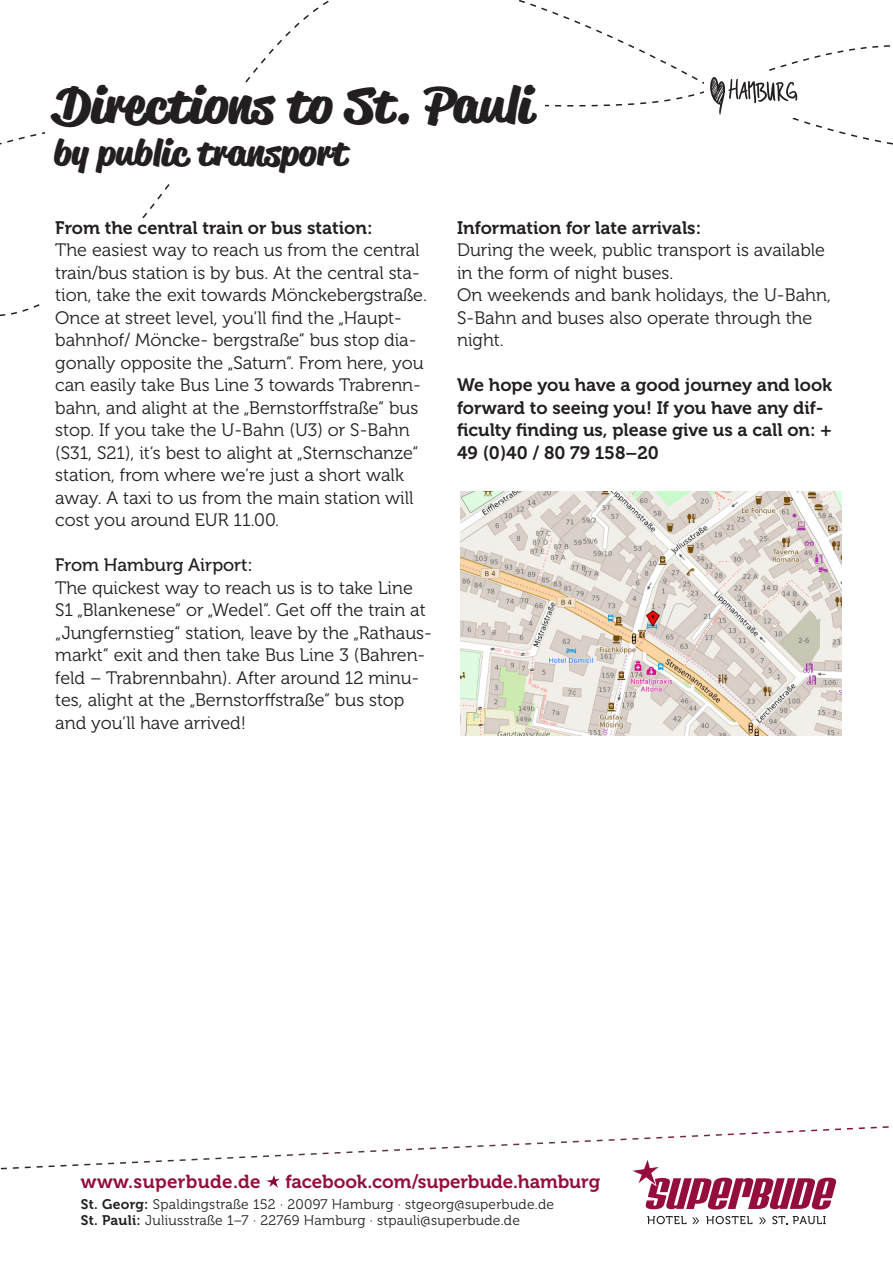
<style>
.page{position:relative;width:893px;height:1263px;background:#fff}
.page>*{position:absolute;margin:0;border:0;box-sizing:border-box;transform-origin:0 0}
.t1{font:700 49.5px "Reklame Script";color:#231f20}
.t2{font:700 36px "Reklame Script";color:#231f20}
.t3{font:18.75px "Museo 700";letter-spacing:-.005em;color:#940d3d}
.t4{font:18.75px "Museo 700";letter-spacing:.02em;color:#940d3d}
.t5{font:18px/22.5px "Museo 300";color:#231f20}
.t6{font:18px/22.5px "Museo 700";color:#231f20}
.t7{font:18px "Museo 500";color:#231f20}
.t8{font:13.8px "Museo 300";letter-spacing:.02em;color:#231f20}
.s1{font-family:"Museo 700"}
</style>
<div class="page">
<svg style="left:0;top:46px;width:893px;height:99px"></svg>
<div style="left:45px;top:84px;width:499px;height:97px;background:#fff"></div>
<img style="left:704px;top:72px;width:106px;height:46px">
<svg style="left:0;top:1126px;width:889px;height:83px"></svg>
<svg style="left:706px;top:1216px;width:46px;height:8px"></svg>
<svg style="left:772px;top:1216px;width:54px;height:8px"></svg>
<svg style="left:759px;top:1217px;width:7px;height:7px"></svg>
<svg style="left:647px;top:1216px;width:52px;height:8px"></svg>
<img style="left:461px;top:491px;width:380px;height:244px">
<p class="t1" style="left:54px;top:70px;width:480px">Directions to St. Pauli</p>
<p class="t2" style="left:54px;top:127px;width:295px">by public transport</p>
<p class="t6" style="left:55px;top:216px;width:319px">From the central train or bus station:</p>
<p class="t5" style="left:55px;top:239px;width:373px">The easiest way to reach us from the central train/bus station is by bus. At the central sta&shy;tion, take the exit towards Mönckebergstraße.<br>Once at street level, you‘ll find the „Haupt&shy;bahnhof/ Möncke- bergstraße“ bus stop dia&shy;gonally opposite the „Saturn“. From here, you can easily take Bus Line 3 towards Trabrenn&shy;bahn, and alight at the „Bernstorffstraße“ bus stop. If you take the U-Bahn (U3) or S-Bahn (S31, S21), it‘s best to alight at „Sternschanze“ station, from where we‘re just a short walk away. A taxi to us from the main station will cost you around EUR 11.00.</p>
<p class="t7" style="left:55px;top:555px;width:199px">From Hamburg Airport:</p>
<p class="t5" style="left:55px;top:576px;width:378px">The quickest way to reach us is to take Line S1 „Blankenese“ or „Wedel“. Get off the train at „Jungfernstieg“ station, leave by the „Rathaus&shy;markt“ exit and then take Bus Line 3 (Bahren&shy;feld – Trabrennbahn). After around 12 minu&shy;tes, alight at the „Bernstorffstraße“ bus stop and you‘ll have arrived!</p>
<p class="t6" style="left:457px;top:216px;width:246px">Information for late arrivals:</p>
<p class="t5" style="left:457px;top:239px;width:369px">During the week, public transport is available in the form of night buses.</p>
<p class="t5" style="left:457px;top:284px;width:375px">On weekends and bank holidays, the U-Bahn,<br>S-Bahn and buses also operate through the night.</p>
<p class="t6" style="left:457px;top:374px;width:376px">We hope you have a good journey and look forward to seeing you! If you have any dif&shy;ficulty finding us, please give us a call on: + 49 (0)40 / 80 79 158–20</p>
<p class="t4" style="left:81px;top:1171px;width:181px">www.superbude.de</p>
<p class="t3" style="left:285px;top:1171px;width:316px">facebook.com/superbude.hamburg</p>
<p class="t8" style="left:81px;top:1196px;width:475px"><span class="s1">St. Georg:</span> Spaldingstraße 152 · 20097 Hamburg · stgeorg@superbude.de</p>
<p class="t8" style="left:81px;top:1213px;width:440px"><span class="s1">St. Pauli:</span> Juliusstraße 1–7 · 22769 Hamburg · stpauli@superbude.de</p>
</div>
